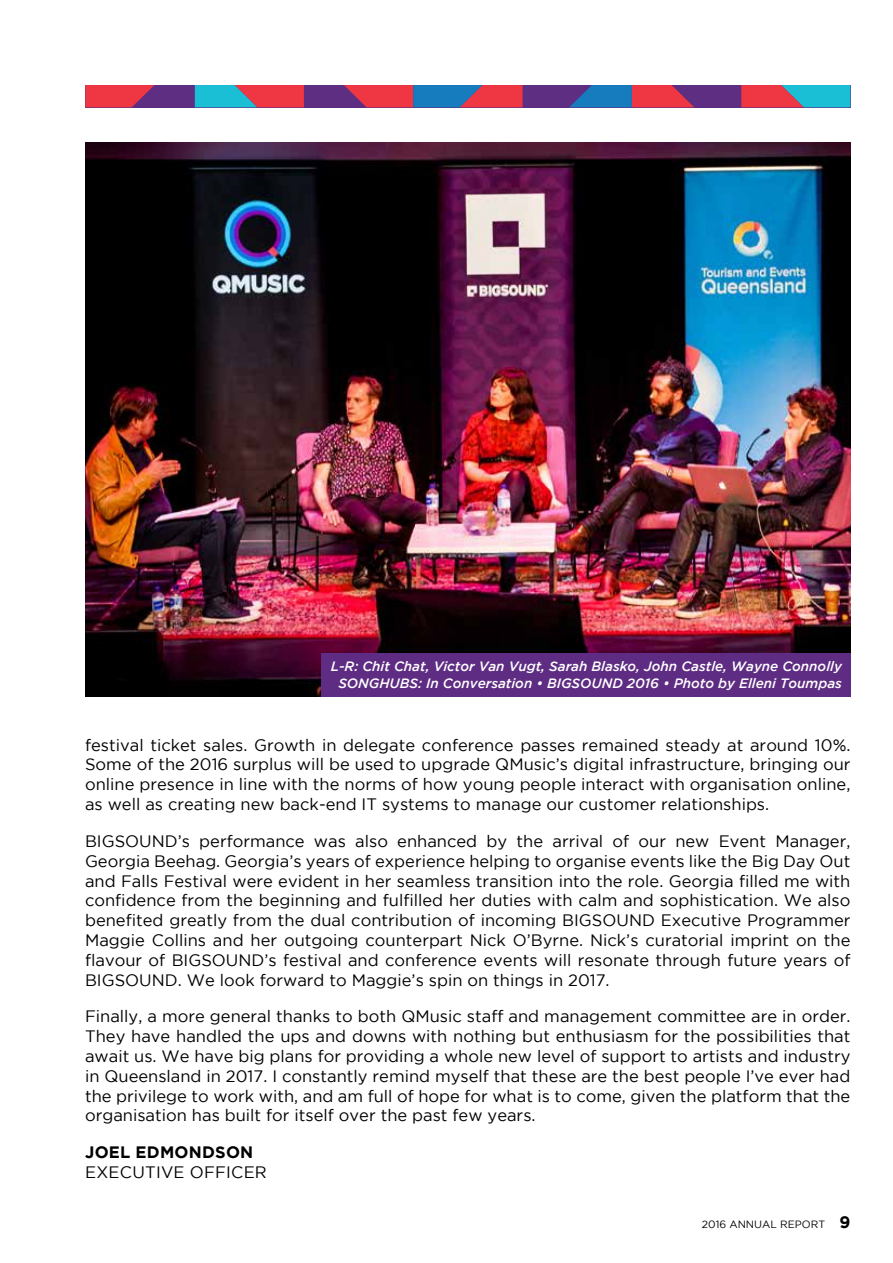
<style>
.page{position:relative;width:893px;height:1263px;background:#fff}
.page>*{position:absolute;margin:0;border:0;box-sizing:border-box;transform-origin:0 0}
.t1{font:16.5px/19.8px "Gotham";color:#000;text-align:justify}
.t2{font:700 16.5px "Gotham";letter-spacing:.015em;color:#000}
.t3{font:italic 500 13.5px/16.2px "Gotham";color:#fff;text-align:center}
.t4{font:10.5px "Gotham";color:#000}
.s1{font-weight:700;font-size:16.5px}
</style>
<div class="page">
<svg style="left:85px;top:85px;width:765px;height:22px;background:#87517b"></svg>
<img style="left:85px;top:142px;width:765px;height:554px">
<div style="left:321px;top:653px;width:529px;height:43px;background:#5e2c82"></div>
<p class="t3" style="left:331px;top:658px;width:513px">L-R: Chit Chat, Victor Van Vugt, Sarah Blasko, John Castle, Wayne Connolly<br>SONGHUBS: In Conversation • BIGSOUND 2016 • Photo by Elleni Toumpas</p>
<p class="t1" style="left:85px;top:735px;width:767px">festival ticket sales. Growth in delegate conference passes remained steady at around 10%.<br>Some of the 2016 surplus will be used to upgrade QMusic’s digital infrastructure, bringing our online presence in line with the norms of how young people interact with organisation online, as well as creating new back-end IT systems to manage our customer relationships.</p>
<p class="t1" style="left:85px;top:831px;width:767px">BIGSOUND’s performance was also enhanced by the arrival of our new Event Manager, Georgia Beehag. Georgia’s years of experience helping to organise events like the Big Day Out and Falls Festival were evident in her seamless transition into the role. Georgia filled me with confidence from the beginning and fulfilled her duties with calm and sophistication. We also benefited greatly from the dual contribution of incoming BIGSOUND Executive Programmer Maggie Collins and her outgoing counterpart Nick O’Byrne. Nick’s curatorial imprint on the flavour of BIGSOUND’s festival and conference events will resonate through future years of BIGSOUND. We look forward to Maggie’s spin on things in 2017.</p>
<p class="t1" style="left:85px;top:1006px;width:767px">Finally, a more general thanks to both QMusic staff and management committee are in order.<br>They have handled the ups and downs with nothing but enthusiasm for the possibilities that await us. We have big plans for providing a whole new level of support to artists and industry in Queensland in 2017. I constantly remind myself that these are the best people I’ve ever had the privilege to work with, and am full of hope for what is to come, given the platform that the organisation has built for itself over the past few years.</p>
<p class="t2" style="left:85px;top:1143px;width:170px">JOEL EDMONDSON</p>
<p class="t1" style="left:85px;top:1162px;width:183px">EXECUTIVE OFFICER</p>
<p class="t4" style="left:702px;top:1218px;width:150px">2016 ANNUAL REPORT <span class="s1">9</span></p>
</div>
